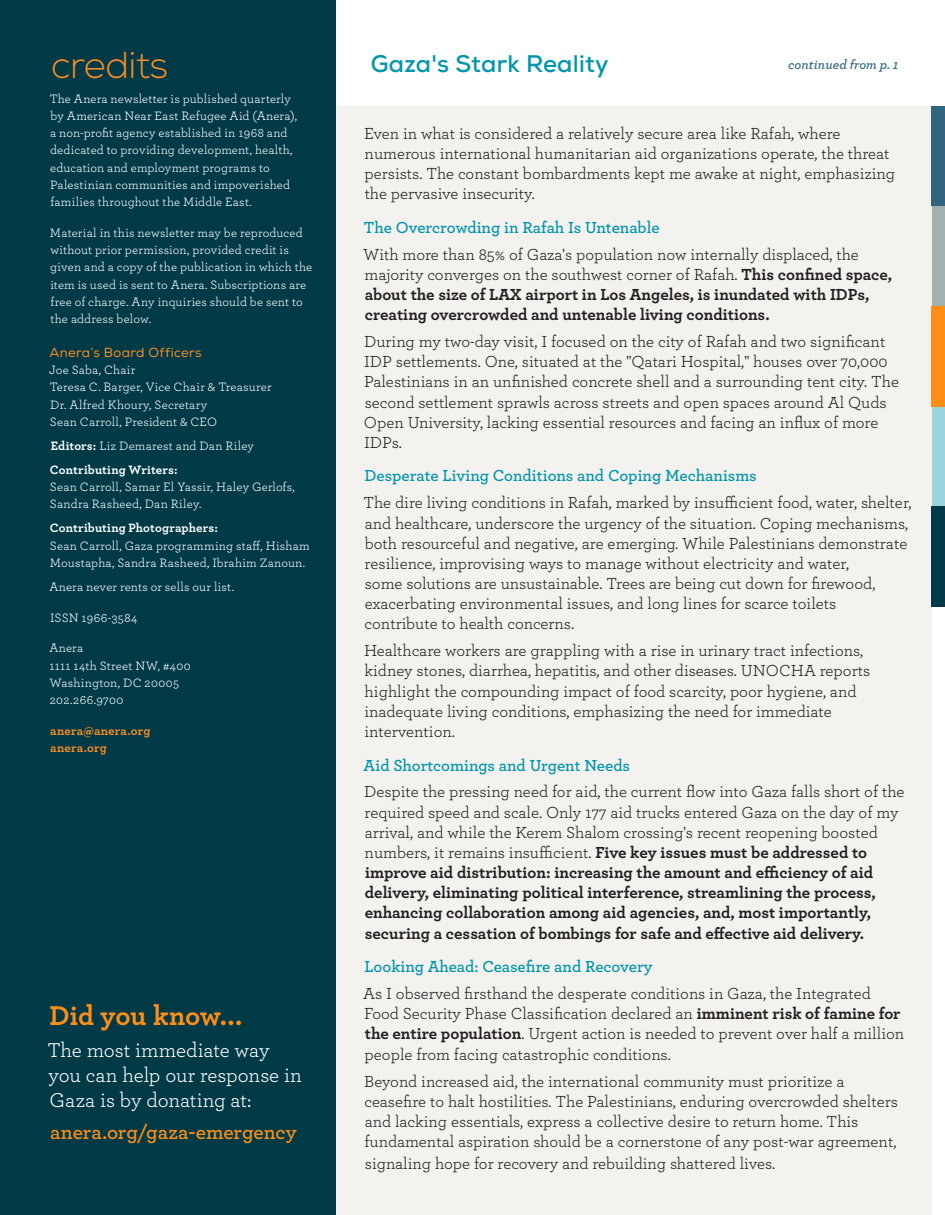
<style>
.page{position:relative;width:945px;height:1215px;background:#fff}
.page>*{position:absolute;margin:0;border:0;box-sizing:border-box;transform-origin:0 0}
.t1{font:300 37.5px "Nexa";letter-spacing:-.015em;color:#f68c27}
.t2{font:700 28.5px "Archer";color:#ff8e16}
.t3{font:700 24px "Nexa";letter-spacing:.01em;color:#0096ab}
.t4{font:21px/25.2px "Archer";letter-spacing:-.005em;color:#fff}
.t5{font:600 21px "Archer";letter-spacing:-.005em;color:#ff8e16}
.t6{font:16.8px/20.1px "Archer";color:#231f20}
.t7{font:700 16.8px/20.1px "Archer";color:#231f20}
.t8{font:600 16.8px "Archer";color:#0095aa}
.t9{font:italic 600 13.5px "Archer";color:#30647f}
.t10{font:13.2px "Nexa";letter-spacing:.03em;color:#f68c27}
.t11{font:12.75px/17.2px "Archer";letter-spacing:.015em;color:#fff}
.t12{font:700 12.75px/17.2px "Archer";letter-spacing:.01em;color:#f68c27}
.s1{font-weight:700}
.s2{font-weight:400}
</style>
<div class="page">
<div style="left:932px;top:206px;width:13px;height:100px;background:#a2b1ae"></div>
<div style="left:336px;top:106px;width:596px;height:1109px;background:#f4f2ee"></div>
<div style="left:0;top:0;width:336px;height:1215px;background:#003a47"></div>
<div style="left:932px;top:106px;width:13px;height:100px;background:#30647f"></div>
<div style="left:932px;top:306px;width:13px;height:101px;background:#ff8e16"></div>
<div style="left:932px;top:407px;width:13px;height:100px;background:#9ad5dd"></div>
<div style="left:932px;top:507px;width:13px;height:100px;background:#003a49"></div>
<p class="t1" style="left:51px;top:43px;width:118px">credits</p>
<p class="t11" style="left:50px;top:89px;width:249px">The Anera newsletter is published quarterly by American Near East Refugee Aid (Anera), a non-profit agency established in 1968 and dedicated to providing development, health, education and employment programs to Palestinian communities and impoverished families throughout the Middle East.</p>
<p class="t11" style="left:50px;top:223px;width:264px">Material in this newsletter may be reproduced without prior permission, provided credit is given and a copy of the publication in which the item is used is sent to Anera. Subscriptions are free of charge. Any inquiries should be sent to the address below.</p>
<p class="t10" style="left:49px;top:344px;width:154px">Anera’s Board Officers</p>
<p class="t11" style="left:49px;top:361px;width:88px">Joe Saba, Chair</p>
<p class="t11" style="left:50px;top:378px;width:223px">Teresa C. Barger, Vice Chair &amp; Treasurer</p>
<p class="t11" style="left:50px;top:395px;width:159px">Dr. Alfred Khoury, Secretary</p>
<p class="t11" style="left:50px;top:412px;width:169px">Sean Carroll, President &amp; CEO</p>
<p class="t11" style="left:51px;top:436px;width:205px"><span class="s1">Editors:</span> Liz Demarest and Dan Riley</p>
<p class="t11" style="left:50px;top:460px;width:247px"><span class="s1">Contributing Writers:<br></span>Sean Carroll, Samar El Yassir, Haley Gerlofs,<br>Sandra Rasheed, Dan Riley.</p>
<p class="t11" style="left:50px;top:519px;width:261px"><span class="s1">Contributing Photographers:<br></span>Sean Carroll, Gaza programming staff, Hisham<br>Moustapha, Sandra Rasheed, Ibrahim Zanoun.</p>
<p class="t11" style="left:49px;top:577px;width:186px">Anera never rents or sells our list.</p>
<p class="t11" style="left:50px;top:608px;width:89px">ISSN 1966-3584</p>
<p class="t11" style="left:49px;top:639px;width:143px">Anera<br>1111 14th Street NW, #400<br>Washington, DC 20005<br>202.266.9700</p>
<p class="t12" style="left:50px;top:721px;width:102px">anera@anera.org anera.org</p>
<p class="t2" style="left:50px;top:993px;width:194px">Did you know...</p>
<p class="t4" style="left:48px;top:1036px;width:256px">The most immediate way you can help our response in<br>Gaza is by donating at:</p>
<p class="t5" style="left:50px;top:1117px;width:248px">anera.org/gaza-emergency</p>
<p class="t3" style="left:371px;top:49px;width:239px">Gaza's Stark Reality</p>
<p class="t9" style="left:788px;top:55px;width:112px">continued from p. 1</p>
<p class="t6" style="left:364px;top:122px;width:532px">Even in what is considered a relatively secure area like Rafah, where numerous international humanitarian aid organizations operate, the threat persists. The constant bombardments kept me awake at night, emphasizing the pervasive insecurity.</p>
<p class="t8" style="left:364px;top:215px;width:297px">The Overcrowding in Rafah Is Untenable</p>
<p class="t7" style="left:363px;top:243px;width:530px"><span class="s2">With more than 85% of Gaza's population now internally displaced, the majority converges on the southwest corner of Rafah.</span> This confined space, about the size of LAX airport in Los Angeles, is inundated with IDPs, creating overcrowded and untenable living conditions.</p>
<p class="t6" style="left:364px;top:331px;width:537px">During my two-day visit, I focused on the city of Rafah and two significant IDP settlements. One, situated at the "Qatari Hospital," houses over 70,000<br>Palestinians in an unfinished concrete shell and a surrounding tent city. The second settlement sprawls across streets and open spaces around Al Quds Open University, lacking essential resources and facing an influx of more IDPs.</p>
<p class="t8" style="left:364px;top:463px;width:394px">Desperate Living Conditions and Coping Mechanisms</p>
<p class="t6" style="left:363px;top:492px;width:550px">The dire living conditions in Rafah, marked by insufficient food, water, shelter, and healthcare, underscore the urgency of the situation. Coping mechanisms, both resourceful and negative, are emerging. While Palestinians demonstrate resilience, improvising ways to manage without electricity and water,<br>some solutions are unsustainable. Trees are being cut down for firewood, exacerbating environmental issues, and long lines for scarce toilets contribute to health concerns.</p>
<p class="t6" style="left:364px;top:640px;width:508px">Healthcare workers are grappling with a rise in urinary tract infections, kidney stones, diarrhea, hepatitis, and other diseases. UNOCHA reports highlight the compounding impact of food scarcity, poor hygiene, and inadequate living conditions, emphasizing the need for immediate intervention.</p>
<p class="t8" style="left:364px;top:752px;width:268px">Aid Shortcomings and Urgent Needs</p>
<p class="t7" style="left:364px;top:781px;width:542px"><span class="s2">Despite the pressing need for aid, the current flow into Gaza falls short of the required speed and scale. Only 177 aid trucks entered Gaza on the day of my arrival, and while the Kerem Shalom crossing's recent reopening boosted numbers, it remains insufficient.</span> Five key issues must be addressed to improve aid distribution: increasing the amount and efficiency of aid delivery, eliminating political interference, streamlining the process, enhancing collaboration among aid agencies, and, most importantly, securing a cessation of bombings for safe and effective aid delivery.</p>
<p class="t8" style="left:364px;top:954px;width:290px">Looking Ahead: Ceasefire and Recovery</p>
<p class="t6" style="left:363px;top:983px;width:543px">As I observed firsthand the desperate conditions in Gaza, the Integrated Food Security Phase Classification declared an <span class="s1">imminent risk of famine for the entire population</span>. Urgent action is needed to prevent over half a million people from facing catastrophic conditions.</p>
<p class="t6" style="left:364px;top:1070px;width:535px;line-height:20.5px">Beyond increased aid, the international community must prioritize a ceasefire to halt hostilities. The Palestinians, enduring overcrowded shelters and lacking essentials, express a collective desire to return home. This fundamental aspiration should be a cornerstone of any post-war agreement, signaling hope for recovery and rebuilding shattered lives.</p>
</div>
